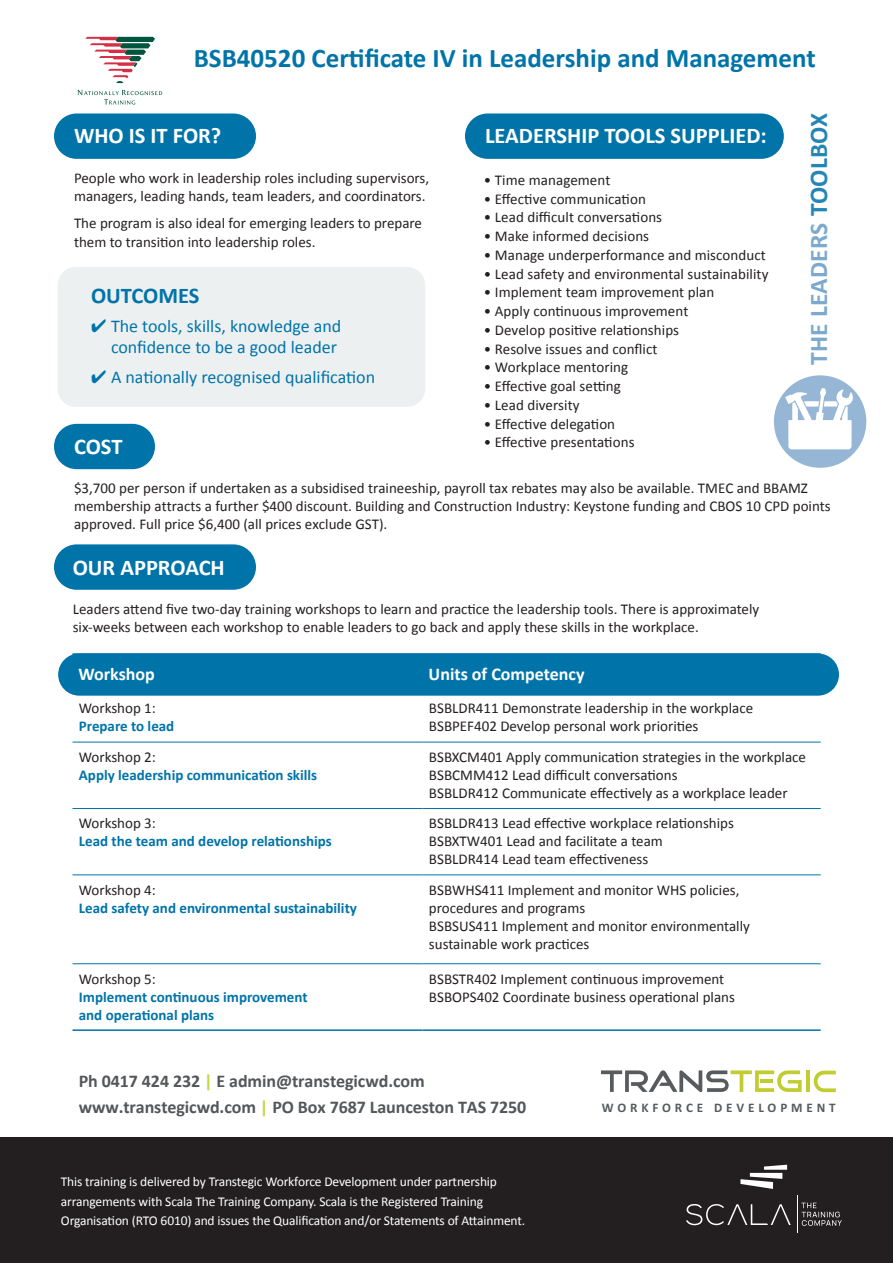
<style>
.page{position:relative;width:893px;height:1263px;background:#fff}
.page>*{position:absolute;margin:0;border:0;box-sizing:border-box;transform-origin:0 0}
.t1{font:700 27px "Calibri";color:#0074a9}
.t2{font:700 25.5px "Calibri";letter-spacing:.01em;color:#7ca9cc}
.t3{font:700 22.5px "Calibri";color:#fff}
.t4{font:700 22.5px "Calibri";color:#0074a9}
.t5{font:18px/21px "Calibri";color:#0074a9;text-align:right}
.t6{font:700 18px/26.7px "Calibri";letter-spacing:-.005em;color:#54575a}
.t7{font:700 18px "Calibri";color:#fff}
.t8{font:15px/18px "Calibri";color:#231f20}
.t9{font:700 15px/18px "Calibri";color:#0074a9}
.t10{font:13.5px/19.5px "Calibri";letter-spacing:-.01em;color:#fff}
.t11{font:700 13.05px "Calibri";letter-spacing:.295em;color:#575b5e}
.s1{color:#2586b5}
.s2{color:#c2d940}
.s3{color:#515557}
</style>
<div class="page">
<div style="left:54px;top:113px;width:202px;height:46px;background:#0074a9;border-radius:23px"></div>
<div style="left:465px;top:113px;width:319px;height:46px;background:#0074a9;border-radius:23px"></div>
<div style="left:54px;top:424px;width:101px;height:45px;background:#0074a9;border-radius:23px"></div>
<div style="left:58px;top:653px;width:781px;height:43px;background:#0074a9;border-radius:21px"></div>
<div style="left:54px;top:544px;width:202px;height:46px;background:#0074a9;border-radius:23px"></div>
<div style="left:58px;top:267px;width:367px;height:140px;background:#edf0f1;border-radius:18px"></div>
<svg style="left:72px;top:653px;width:749px;height:2px"></svg>
<hr style="left:72px;top:742px;width:351px;height:1px;background:#0074a9">
<hr style="left:423px;top:742px;width:398px;height:1px;background:#0074a9">
<hr style="left:72px;top:808px;width:351px;height:1px;background:#0074a9">
<hr style="left:423px;top:808px;width:398px;height:1px;background:#0074a9">
<hr style="left:72px;top:874px;width:351px;height:1px;background:#0074a9">
<hr style="left:423px;top:874px;width:398px;height:1px;background:#0074a9">
<hr style="left:72px;top:963px;width:351px;height:1px;background:#0074a9">
<hr style="left:423px;top:963px;width:398px;height:1px;background:#0074a9">
<hr style="left:72px;top:1029px;width:351px;height:2px;background:#0074a9">
<hr style="left:423px;top:1029px;width:398px;height:2px;background:#0074a9">
<div style="left:774px;top:375px;width:92px;height:93px;background:#95b6d4;border-radius:50%"></div>
<svg style="left:785px;top:388px;width:68px;height:61px"></svg>
<svg style="left:85px;top:37px;width:70px;height:46px"></svg>
<svg style="left:77px;top:90px;width:85px;height:15px"></svg>
<svg style="left:814px;top:1071px;width:22px;height:21px"></svg>
<hr style="left:806px;top:1071px;width:4px;height:21px;background:#c0cc2f">
<svg style="left:601px;top:1070px;width:201px;height:22px"></svg>
<div style="left:0;top:1137px;width:893px;height:126px;background:#231f20"></div>
<svg style="left:801px;top:1203px;width:41px;height:23px"></svg>
<svg style="left:740px;top:1165px;width:47px;height:24px"></svg>
<svg style="left:686px;top:1204px;width:105px;height:21px"></svg>
<hr style="left:797px;top:1195px;width:1px;height:38px;background:#fff">
<p class="t1" style="left:194px;top:41px;width:623px">BSB40520 Certificate IV in Leadership and Management</p>
<p class="t2" style="left:802px;top:365px;width:254px;rotate:-90deg">THE LEADERS <span class="s1">TOOLBOX</span></p>
<p class="t3" style="left:74px;top:121px;width:149px">WHO IS IT FOR?</p>
<p class="t8" style="left:74px;top:169px;width:357px">People who work in leadership roles including supervisors, managers, leading hands, team leaders, and coordinators.</p>
<p class="t8" style="left:74px;top:213px;width:350px;line-height:19.5px">The program is also ideal for emerging leaders to prepare them to transition into leadership roles.</p>
<p class="t4" style="left:91px;top:281px;width:110px">OUTCOMES</p>
<p class="t5" style="left:91px;top:316px;width:252px">✔ The tools, skills, knowledge and confidence to be a good leader</p>
<p class="t5" style="left:91px;top:366px;width:286px">✔ A nationally recognised qualification</p>
<p class="t3" style="left:485px;top:122px;width:283px">LEADERSHIP TOOLS SUPPLIED:</p>
<p class="t8" style="left:484px;top:171px;width:128px">• Time management</p>
<p class="t8" style="left:484px;top:190px;width:164px">• Effective communication</p>
<p class="t8" style="left:484px;top:209px;width:180px">• Lead difficult conversations</p>
<p class="t8" style="left:484px;top:227px;width:167px">• Make informed decisions</p>
<p class="t8" style="left:484px;top:246px;width:283px">• Manage underperformance and misconduct</p>
<p class="t8" style="left:484px;top:265px;width:286px">• Lead safety and environmental sustainability</p>
<p class="t8" style="left:484px;top:284px;width:232px">• Implement team improvement plan</p>
<p class="t8" style="left:484px;top:302px;width:206px">• Apply continuous improvement</p>
<p class="t8" style="left:484px;top:321px;width:197px">• Develop positive relationships</p>
<p class="t8" style="left:484px;top:340px;width:175px">• Resolve issues and conflict</p>
<p class="t8" style="left:484px;top:359px;width:146px">• Workplace mentoring</p>
<p class="t8" style="left:484px;top:377px;width:139px">• Effective goal setting</p>
<p class="t8" style="left:484px;top:396px;width:97px">• Lead diversity</p>
<p class="t8" style="left:484px;top:415px;width:133px">• Effective delegation</p>
<p class="t8" style="left:484px;top:434px;width:152px">• Effective presentations</p>
<p class="t3" style="left:74px;top:432px;width:50px">COST</p>
<p class="t8" style="left:74px;top:479px;width:758px">$3,700 per person if undertaken as a subsidised traineeship, payroll tax rebates may also be available. TMEC and BBAMZ membership attracts a further $400 discount. Building and Construction Industry: Keystone funding and CBOS 10 CPD points approved. Full price $6,400 (all prices exclude GST).</p>
<p class="t3" style="left:73px;top:553px;width:154px">OUR APPROACH</p>
<p class="t8" style="left:73px;top:600px;width:688px">Leaders attend five two-day training workshops to learn and practice the leadership tools. There is approximately six-weeks between each workshop to enable leaders to go back and apply these skills in the workplace.</p>
<p class="t7" style="left:78px;top:663px;width:78px">Workshop</p>
<p class="t7" style="left:429px;top:663px;width:158px">Units of Competency</p>
<p class="t8" style="left:79px;top:699px;width:79px">Workshop 1:</p>
<p class="t9" style="left:79px;top:717px;width:97px">Prepare to lead</p>
<p class="t8" style="left:429px;top:699px;width:326px">BSBLDR411 Demonstrate leadership in the workplace</p>
<p class="t8" style="left:429px;top:717px;width:271px">BSBPEF402 Develop personal work priorities</p>
<p class="t8" style="left:79px;top:748px;width:79px">Workshop 2:</p>
<p class="t9" style="left:79px;top:766px;width:240px">Apply leadership communication skills</p>
<p class="t8" style="left:79px;top:814px;width:79px">Workshop 3:</p>
<p class="t9" style="left:79px;top:832px;width:254px">Lead the team and develop relationships</p>
<p class="t8" style="left:79px;top:881px;width:79px">Workshop 4:</p>
<p class="t9" style="left:79px;top:899px;width:280px">Lead safety and environmental sustainability</p>
<p class="t8" style="left:79px;top:969px;width:79px">Workshop 5:</p>
<p class="t9" style="left:79px;top:987px;width:230px">Implement continuous improvement and operational plans</p>
<p class="t8" style="left:429px;top:748px;width:379px">BSBXCM401 Apply communication strategies in the workplace</p>
<p class="t8" style="left:429px;top:766px;width:250px">BSBCMM412 Lead difficult conversations</p>
<p class="t8" style="left:429px;top:784px;width:360px">BSBLDR412 Communicate effectively as a workplace leader</p>
<p class="t8" style="left:429px;top:814px;width:306px">BSBLDR413 Lead effective workplace relationships</p>
<p class="t8" style="left:429px;top:832px;width:235px">BSBXTW401 Lead and facilitate a team</p>
<p class="t8" style="left:429px;top:850px;width:221px">BSBLDR414 Lead team effectiveness</p>
<p class="t8" style="left:429px;top:881px;width:312px">BSBWHS411 Implement and monitor WHS policies, procedures and programs</p>
<p class="t8" style="left:429px;top:917px;width:322px">BSBSUS411 Implement and monitor environmentally sustainable work practices</p>
<p class="t8" style="left:429px;top:969px;width:297px">BSBSTR402 Implement continuous improvement</p>
<p class="t8" style="left:429px;top:987px;width:307px">BSBOPS402 Coordinate business operational plans</p>
<p class="t6" style="left:79px;top:1067px;width:449px">Ph 0417 424 232 <span class="s2">|</span> E admin@trans<span class="s3">tegic</span>wd.com www.transtegicwd.com <span class="s2">|</span> PO Box 7687 Launceston TAS 7250</p>
<p class="t10" style="left:61px;top:1172px;width:466px">This training is delivered by Transtegic Workforce Development under partnership arrangements with Scala The Training Company. Scala is the Registered Training<br>Organisation (RTO 6010) and issues the Qualification and/or Statements of Attainment.</p>
<p class="t11" style="left:602px;top:1099px;width:235px">WORKFORCE DEVELOPMENT</p>
</div>
